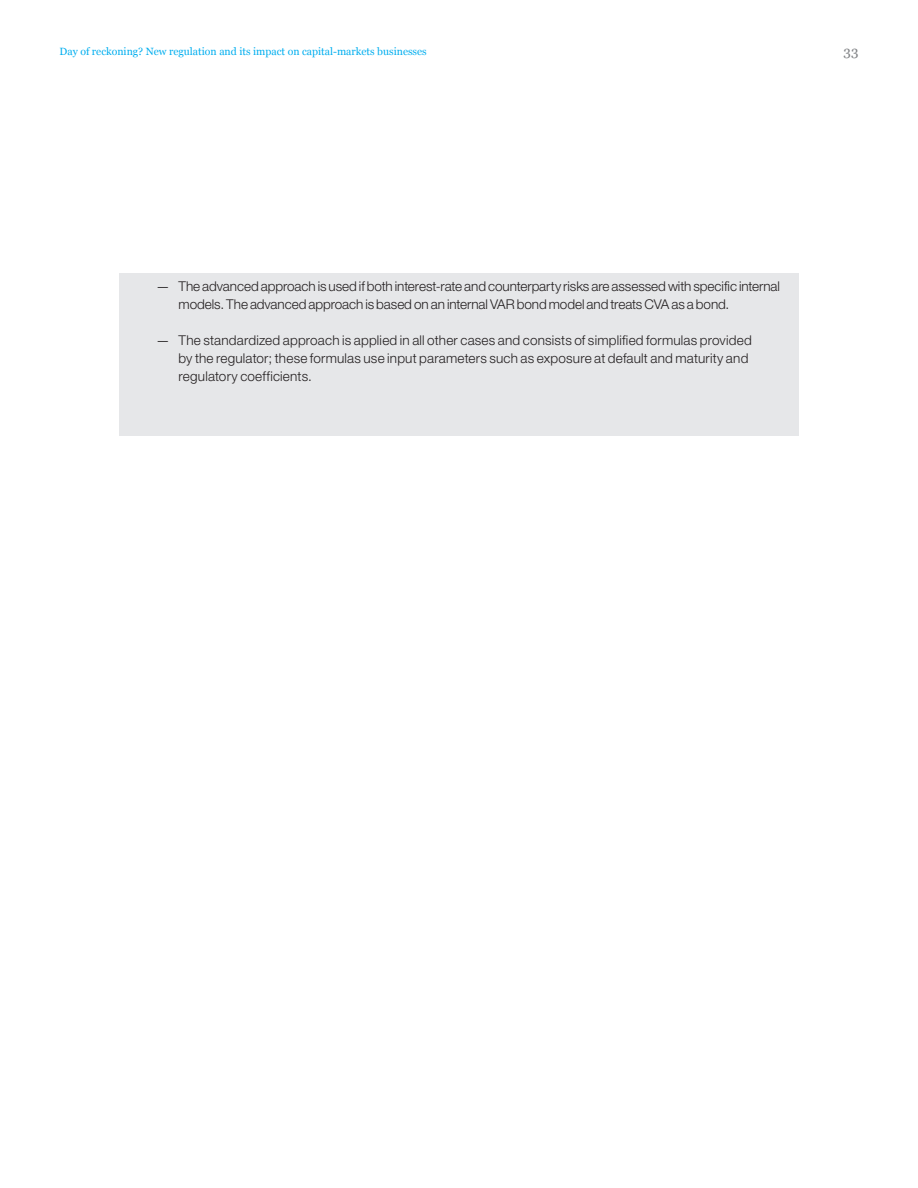
<style>
.page{position:relative;width:918px;height:1188px;background:#fff}
.page>*{position:absolute;margin:0;border:0;box-sizing:border-box;transform-origin:0 0}
.bullet_2{font:300 13.5px/18px "Helvetica Neue LT Std";letter-spacing:.005em;color:#231f20}
.t1{font:13.5px "Georgia";color:#808285}
.t2{font:10.5px "Georgia";color:#00aeef}
.s1{font-family:"Georgia";font-weight:400}
</style>
<div class="page">
<div style="left:119px;top:273px;width:680px;height:163px;background:#e6e7e9"></div>
<p class="t2" style="left:60px;top:46px;width:369px">Day of reckoning? New regulation and its impact on capital-markets businesses</p>
<p class="t1" style="left:844px;top:44px;width:16px">33</p>
<p class="bullet_2" style="left:179px;top:277px;width:603px;text-indent:-21px"><span class="s1">—</span> The advanced approach is used if both interest-rate and counterparty risks are assessed with specific internal models. The advanced approach is based on an internal VAR bond model and treats CVA as a bond.</p>
<p class="bullet_2" style="left:179px;top:331px;width:575px;text-indent:-21px"><span class="s1">—</span> The standardized approach is applied in all other cases and consists of simplified formulas provided by the regulator; these formulas use input parameters such as exposure at default and maturity and regulatory coefficients.</p>
</div>
